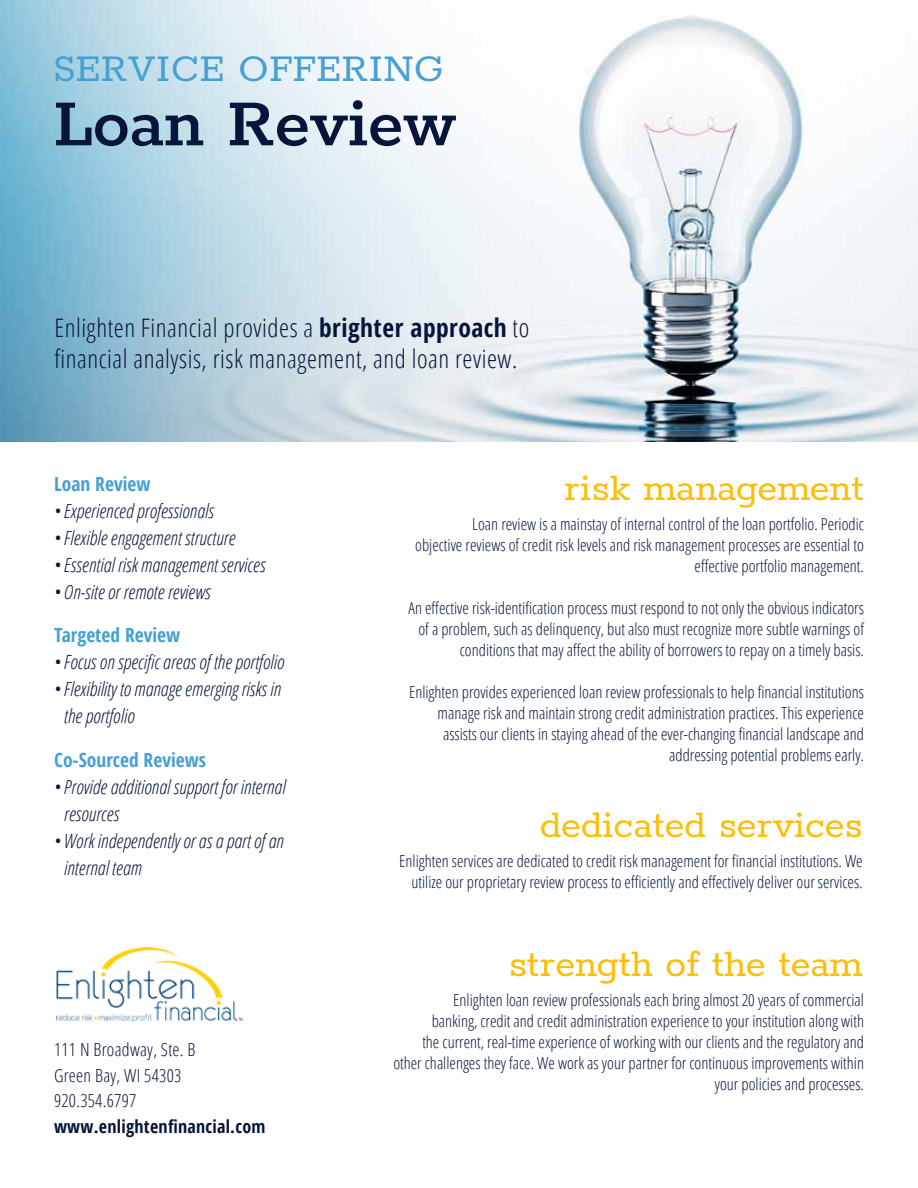
<style>
.page{position:relative;width:918px;height:1188px;background:#fff}
.page>*{position:absolute;margin:0;border:0;box-sizing:border-box;transform-origin:0 0}
.t1{font:600 75px "Rokkitt";color:#061539}
.t2{font:43.5px "Rokkitt";color:#46a0d3}
.t3{font:42px "Rokkitt";color:#fdbe06}
.t4{font:300 condensed 25.5px/31.5px "Open Sans";letter-spacing:.02em;color:#061539}
.t5{font:italic 300 condensed 19.5px/27px "Open Sans";color:#061539}
.t6{font:700 condensed 19.5px "Open Sans";color:#46a0d3}
.t7{font:300 condensed 18px/25.5px "Open Sans";letter-spacing:.015em;color:#061539}
.t8{font:700 condensed 18px "Open Sans";letter-spacing:.015em;color:#061539}
.t9{font:300 condensed 16.5px/21px "Open Sans";color:#061539;text-align:right}
.s1{font-weight:700}
</style>
<div class="page">
<img style="left:0;top:0;width:918px;height:442px">
<img style="left:57px;top:947px;width:186px;height:74px">
<h2 class="t2" style="left:53px;top:39px;width:392px">SERVICE OFFERING</h2>
<h1 class="t1" style="left:53px;top:71px;width:405px">Loan Review</h1>
<h3 class="t4" style="left:54px;top:311px;width:476px">Enlighten Financial provides a <span class="s1">brighter approach</span> to financial analysis, risk management, and loan review.</h3>
<p class="t6" style="left:54px;top:470px;width:98px">Loan Review</p>
<p class="t5" style="left:54px;top:497px;width:161px">• Experienced professionals</p>
<p class="t5" style="left:54px;top:524px;width:183px">• Flexible engagement structure</p>
<p class="t5" style="left:54px;top:551px;width:213px">• Essential risk management services</p>
<p class="t5" style="left:54px;top:578px;width:158px">• On-site or remote reviews</p>
<p class="t6" style="left:54px;top:622px;width:128px">Targeted Review</p>
<p class="t5" style="left:54px;top:648px;width:232px">• Focus on specific areas of the portfolio</p>
<p class="t5" style="left:64px;top:675px;width:219px;text-indent:-10px">• Flexibility to manage emerging risks in the portfolio</p>
<p class="t6" style="left:54px;top:746px;width:154px">Co-Sourced Reviews</p>
<p class="t5" style="left:64px;top:773px;width:223px;text-indent:-10px">• Provide additional support for internal resources</p>
<p class="t5" style="left:64px;top:827px;width:221px;text-indent:-10px">• Work independently or as a part of an internal team</p>
<p class="t7" style="left:54px;top:1036px;width:143px">111 N Broadway, Ste. B<br>Green Bay, WI 54303<br>920.354.6797</p>
<p class="t8" style="left:54px;top:1113px;width:213px">www.enlightenfinancial.com</p>
<h3 class="t3" style="left:564px;top:460px;width:302px">risk management</h3>
<p class="t9" style="left:415px;top:513px;width:450px">Loan review is a mainstay of internal control of the loan portfolio. Periodic<br>objective reviews of credit risk levels and risk management processes are essential to effective portfolio management.</p>
<p class="t9" style="left:409px;top:597px;width:457px">An effective risk-identification process must respond to not only the obvious indicators of a problem, such as delinquency, but also must recognize more subtle warnings of conditions that may affect the ability of borrowers to repay on a timely basis.</p>
<p class="t9" style="left:409px;top:681px;width:456px">Enlighten provides experienced loan review professionals to help financial institutions manage risk and maintain strong credit administration practices. This experience assists our clients in staying ahead of the ever-changing financial landscape and addressing potential problems early.</p>
<h3 class="t3" style="left:540px;top:797px;width:324px">dedicated services</h3>
<p class="t9" style="left:399px;top:850px;width:465px">Enlighten services are dedicated to credit risk management for financial institutions. We utilize our proprietary review process to efficiently and effectively deliver our services.</p>
<h3 class="t3" style="left:509px;top:936px;width:355px">strength of the team</h3>
<p class="t9" style="left:393px;top:989px;width:472px">Enlighten loan review professionals each bring almost 20 years of commercial<br>banking, credit and credit administration experience to your institution along with<br>the current, real-time experience of working with our clients and the regulatory and other challenges they face. We work as your partner for continuous improvements within your policies and processes.</p>
</div>
